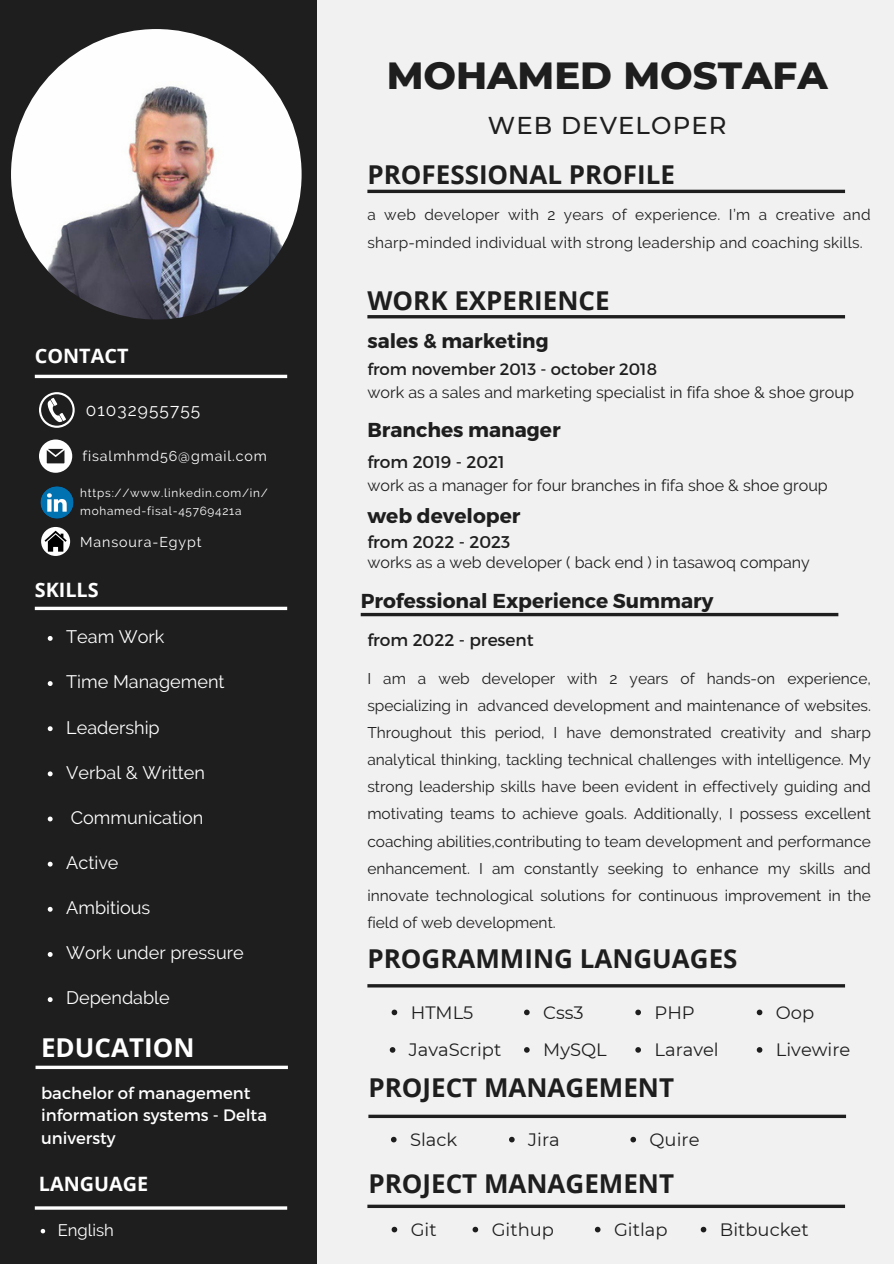
<style>
.page{position:relative;width:894px;height:1264px;background:#fff}
.page>*{position:absolute;margin:0;border:0;box-sizing:border-box;transform-origin:0 0}
.t1{font:800 38.55px "Montserrat";color:#1f1e1e}
.t2{font:700 25.95px "Open Sans";color:#1f1e1e}
.t3{font:700 25.95px "Open Sans";color:#fff}
.t4{font:500 24.3px "Montserrat";letter-spacing:.045em;color:#1f1e1e}
.t5{font:700 20.1px "Montserrat";color:#1f1e1e}
.t6{font:700 19.95px "Montserrat";color:#1f1e1e}
.t7{font:700 19.8px "Open Sans";color:#fff}
.t8{font:18px "Raleway";color:#fff}
.t9{font:17.85px "Montserrat";color:#1f1e1e}
.t10{font:17.25px "Raleway";letter-spacing:.065em;color:#fff}
.t11{font:16.95px "Montserrat";color:#1f1e1e}
.t12{font:16.65px "Raleway";color:#fff}
.t13{font:16.5px/22.5px "Montserrat";color:#fff}
.t14{font:16.5px "Montserrat";color:#1f1e1e}
.t15{font:16.05px "Raleway";color:#1f1e1e}
.t16{font:15.45px/27.2px "Raleway";letter-spacing:.02em;color:#1f1e1e}
.t17{font:14.25px "Raleway";letter-spacing:.065em;color:#fff}
.t18{font:11.7px/17.5px "Raleway";letter-spacing:.065em;color:#fff}
</style>
<div class="page">
<div style="left:0;top:0;width:893px;height:1263px;background:#f1f1f1"></div>
<div style="left:0;top:0;width:316px;height:1263px;background:#1f1e1e"></div>
<img style="left:11px;top:29px;width:290px;height:290px;border-radius:50%">
<hr style="left:367px;top:190px;width:477px;height:3px;background:#1f1e1e">
<hr style="left:367px;top:315px;width:477px;height:3px;background:#1f1e1e">
<svg style="left:35px;top:606px;width:252px;height:4px"></svg>
<hr style="left:35px;top:375px;width:252px;height:3px;background:#fff">
<hr style="left:35px;top:1206px;width:252px;height:3px;background:#fff">
<svg style="left:39px;top:392px;width:36px;height:36px"></svg>
<svg style="left:39px;top:439px;width:33px;height:34px"></svg>
<svg style="left:41px;top:527px;width:29px;height:29px"></svg>
<svg style="left:45px;top:530px;width:22px;height:21px"></svg>
<img style="left:40px;top:486px;width:34px;height:33px">
<svg style="left:48px;top:636px;width:5px;height:5px"></svg>
<svg style="left:48px;top:681px;width:5px;height:5px"></svg>
<svg style="left:48px;top:726px;width:5px;height:5px"></svg>
<svg style="left:48px;top:771px;width:5px;height:5px"></svg>
<svg style="left:48px;top:816px;width:5px;height:5px"></svg>
<svg style="left:48px;top:861px;width:5px;height:5px"></svg>
<svg style="left:48px;top:906px;width:5px;height:5px"></svg>
<svg style="left:48px;top:952px;width:5px;height:4px"></svg>
<svg style="left:48px;top:997px;width:5px;height:5px"></svg>
<svg style="left:41px;top:1228px;width:4px;height:5px"></svg>
<hr style="left:360px;top:613px;width:478px;height:3px;background:#1f1e1e">
<hr style="left:367px;top:984px;width:477px;height:3px;background:#1f1e1e">
<svg style="left:391px;top:1009px;width:6px;height:6px"></svg>
<svg style="left:524px;top:1009px;width:5px;height:6px"></svg>
<svg style="left:635px;top:1009px;width:5px;height:6px"></svg>
<svg style="left:756px;top:1009px;width:6px;height:6px"></svg>
<svg style="left:389px;top:1047px;width:6px;height:5px"></svg>
<svg style="left:524px;top:1047px;width:5px;height:5px"></svg>
<svg style="left:635px;top:1047px;width:5px;height:5px"></svg>
<svg style="left:756px;top:1047px;width:6px;height:5px"></svg>
<svg style="left:368px;top:1114px;width:477px;height:4px;background:#424141"></svg>
<hr style="left:367px;top:1204px;width:477px;height:3px;background:#1f1e1e">
<svg style="left:36px;top:1065px;width:252px;height:4px"></svg>
<svg style="left:391px;top:1136px;width:5px;height:6px"></svg>
<svg style="left:509px;top:1136px;width:5px;height:6px"></svg>
<svg style="left:630px;top:1136px;width:6px;height:6px"></svg>
<svg style="left:391px;top:1226px;width:6px;height:6px"></svg>
<svg style="left:472px;top:1226px;width:6px;height:6px"></svg>
<svg style="left:594px;top:1226px;width:6px;height:6px"></svg>
<svg style="left:700px;top:1226px;width:6px;height:6px"></svg>
<p class="t7" style="left:35px;top:341px;width:95px">CONTACT</p>
<p class="t10" style="left:86px;top:399px;width:116px">01032955755</p>
<p class="t17" style="left:82px;top:447px;width:186px">fisalmhmd56@gmail.com</p>
<p class="t18" style="left:80px;top:484px;width:189px">https://www.linkedin.com/in/ mohamed-fisal-45769421a</p>
<p class="t17" style="left:80px;top:534px;width:123px">Mansoura-Egypt</p>
<p class="t7" style="left:35px;top:575px;width:65px">SKILLS</p>
<p class="t8" style="left:66px;top:626px;width:100px">Team Work</p>
<p class="t8" style="left:66px;top:671px;width:160px">Time Management</p>
<p class="t8" style="left:66px;top:716px;width:95px">Leadership</p>
<p class="t8" style="left:66px;top:761px;width:140px">Verbal &amp; Written</p>
<p class="t8" style="left:71px;top:807px;width:134px">Communication</p>
<p class="t8" style="left:66px;top:852px;width:54px">Active</p>
<p class="t8" style="left:66px;top:897px;width:86px">Ambitious</p>
<p class="t8" style="left:66px;top:942px;width:179px">Work under pressure</p>
<p class="t8" style="left:66px;top:987px;width:105px">Dependable</p>
<p class="t3" style="left:41px;top:1029px;width:155px">EDUCATION</p>
<p class="t13" style="left:41px;top:1080px;width:227px">bachelor of management information systems - Delta universty</p>
<p class="t7" style="left:39px;top:1170px;width:111px">LANGUAGE</p>
<p class="t12" style="left:58px;top:1219px;width:58px">English</p>
<p class="t1" style="left:386px;top:51px;width:442px">MOHAMED MOSTAFA</p>
<p class="t4" style="left:487px;top:110px;width:240px">WEB DEVELOPER</p>
<p class="t2" style="left:367px;top:157px;width:309px">PROFESSIONAL PROFILE</p>
<p class="t16" style="left:367px;top:201px;width:504px;line-height:27.6px">a web developer with 2 years of experience. I’m a creative and sharp-minded individual with strong leadership and coaching skills.</p>
<p class="t2" style="left:367px;top:282px;width:244px">WORK EXPERIENCE</p>
<p class="t6" style="left:367px;top:328px;width:183px">sales &amp; marketing</p>
<p class="t15" style="left:367px;top:383px;width:488px">work as a sales and marketing specialist in fifa shoe &amp; shoe group</p>
<p class="t14" style="left:367px;top:358px;width:291px">from november 2013 - october 2018</p>
<p class="t5" style="left:367px;top:417px;width:195px">Branches manager</p>
<p class="t15" style="left:367px;top:476px;width:461px">work as a manager for four branches in fifa shoe &amp; shoe group</p>
<p class="t11" style="left:367px;top:451px;width:139px">from 2019 - 2021</p>
<p class="t5" style="left:367px;top:503px;width:154px">web developer</p>
<p class="t15" style="left:367px;top:553px;width:444px">works as a web developer ( back end ) in tasawoq company</p>
<p class="t11" style="left:367px;top:530px;width:144px">from 2022 - 2023</p>
<p class="t5" style="left:360px;top:588px;width:354px">Professional Experience Summary</p>
<p class="t11" style="left:367px;top:629px;width:168px">from 2022 - present</p>
<p class="t16" style="left:367px;top:664px;width:505px;text-align:justify">I am a web developer with 2 years of hands-on experience, specializing in advanced development and maintenance of websites.<br>Throughout this period, I have demonstrated creativity and sharp analytical thinking, tackling technical challenges with intelligence. My strong leadership skills have been evident in effectively guiding and motivating teams to achieve goals. Additionally, I possess excellent coaching abilities,contributing to team development and performance enhancement. I am constantly seeking to enhance my skills and innovate technological solutions for continuous improvement in the field of web development.</p>
<p class="t2" style="left:367px;top:939px;width:371px">PROGRAMMING LANGUAGES</p>
<p class="t9" style="left:410px;top:1001px;width:64px">HTML5</p>
<p class="t9" style="left:543px;top:1001px;width:42px">Css3</p>
<p class="t9" style="left:654px;top:1001px;width:42px">PHP</p>
<p class="t9" style="left:775px;top:1001px;width:40px">Oop</p>
<p class="t9" style="left:409px;top:1038px;width:94px">JavaScript</p>
<p class="t9" style="left:543px;top:1038px;width:65px">MySQL</p>
<p class="t9" style="left:654px;top:1038px;width:66px">Laravel</p>
<p class="t9" style="left:775px;top:1038px;width:76px">Livewire</p>
<p class="t2" style="left:368px;top:1069px;width:307px">PROJECT MANAGEMENT</p>
<p class="t9" style="left:410px;top:1128px;width:49px">Slack</p>
<p class="t9" style="left:528px;top:1128px;width:33px">Jira</p>
<p class="t9" style="left:649px;top:1128px;width:51px">Quire</p>
<p class="t2" style="left:368px;top:1164px;width:307px">PROJECT MANAGEMENT</p>
<p class="t9" style="left:410px;top:1218px;width:27px">Git</p>
<p class="t9" style="left:491px;top:1218px;width:64px">Githup</p>
<p class="t9" style="left:614px;top:1218px;width:55px">Gitlap</p>
<p class="t9" style="left:719px;top:1218px;width:90px">Bitbucket</p>
</div>
